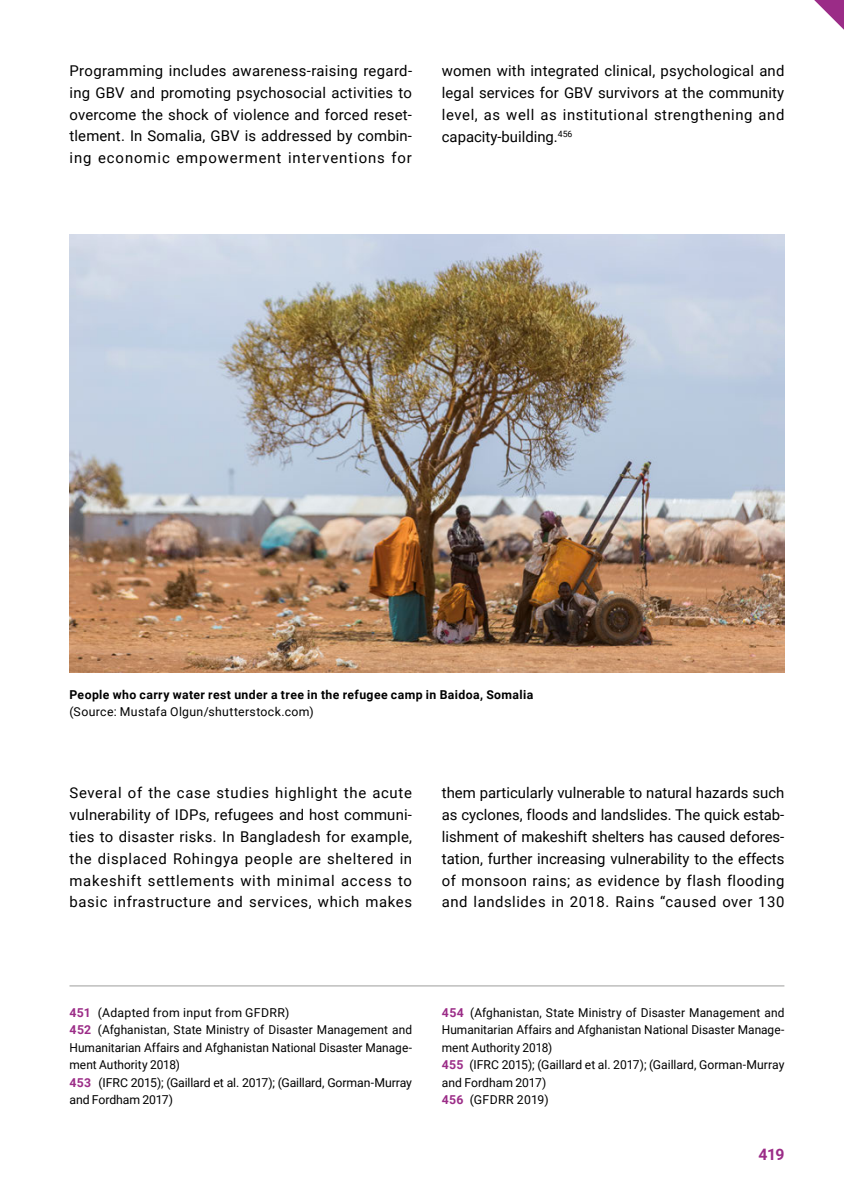
<style>
.page{position:relative;width:844px;height:1191px;background:#fff}
.page>*{position:absolute;margin:0;border:0;box-sizing:border-box;transform-origin:0 0}
.t1{font:700 15.75px "Roboto";color:#9b2c87}
.t2{font:14.88px/21.9px "Roboto";letter-spacing:.04em;color:#000;text-align:justify}
.t3{font:12.25px/17.5px "Roboto";color:#000}
.t4{font:700 12.25px "Roboto";letter-spacing:.03em;color:#000}
.t5{font:12.25px "Roboto";letter-spacing:.03em;color:#000}
.s1{font-weight:700;color:#9b2c87}
</style>
<div class="page">
<svg style="left:814px;top:0;width:29px;height:29px"></svg>
<hr style="left:69px;top:985px;width:715px;height:1px;background:#9d9d9c">
<img style="left:69px;top:235px;width:715px;height:437px">
<p class="t2" style="left:69px;top:59px;width:344px">Programming includes awareness-raising regard&shy;ing GBV and promoting psychosocial activities to overcome the shock of violence and forced reset&shy;tlement. In Somalia, GBV is addressed by combin&shy;ing economic empowerment interventions for</p>
<p class="t2" style="left:442px;top:59px;width:344px">women with integrated clinical, psychological and legal services for GBV survivors at the community level, as well as institutional strengthening and capacity-building.<sup>456</sup></p>
<p class="t4" style="left:69px;top:685px;width:465px">People who carry water rest under a tree in the refugee camp in Baidoa, Somalia</p>
<p class="t5" style="left:69px;top:703px;width:245px">(Source: Mustafa Olgun/shutterstock.com)</p>
<p class="t2" style="left:69px;top:781px;width:344px">Several of the case studies highlight the acute vulnerability of IDPs, refugees and host communi&shy;ties to disaster risks. In Bangladesh for example, the displaced Rohingya people are sheltered in makeshift settlements with minimal access to basic infrastructure and services, which makes</p>
<p class="t2" style="left:441px;top:781px;width:344px">them particularly vulnerable to natural hazards such as cyclones, floods and landslides. The quick estab&shy;lishment of makeshift shelters has caused defores&shy;tation, further increasing vulnerability to the effects of monsoon rains; as evidence by flash flooding and landslides in 2018. Rains “caused over 130</p>
<p class="t3" style="left:69px;top:1003px;width:344px"><span class="s1">451</span> (Adapted from input from GFDRR)<br><span class="s1">452</span> (Afghanistan, State Ministry of Disaster Management and Humanitarian Affairs and Afghanistan National Disaster Manage&shy;ment Authority 2018)<br><span class="s1">453</span> (IFRC 2015); (Gaillard et al. 2017); (Gaillard, Gorman-Murray and Fordham 2017)</p>
<p class="t3" style="left:441px;top:1003px;width:344px"><span class="s1">454</span> (Afghanistan, State Ministry of Disaster Management and Humanitarian Affairs and Afghanistan National Disaster Manage&shy;ment Authority 2018)<br><span class="s1">455</span> (IFRC 2015); (Gaillard et al. 2017); (Gaillard, Gorman-Murray and Fordham 2017)<br><span class="s1">456</span> (GFDRR 2019)</p>
<p class="t1" style="left:758px;top:1143px;width:27px">419</p>
</div>
